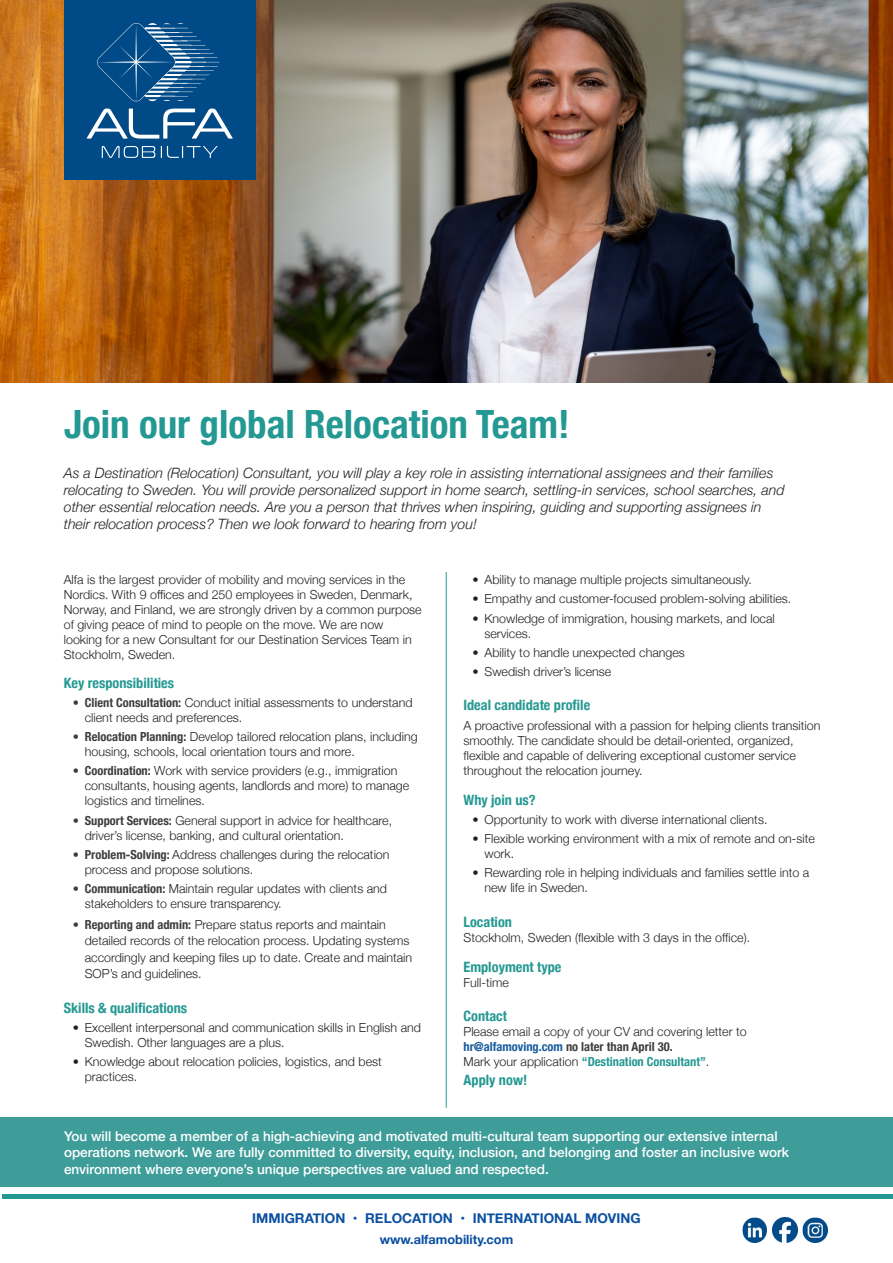
<style>
.page{position:relative;width:893px;height:1263px;background:#fff}
.page>*{position:absolute;margin:0;border:0;box-sizing:border-box;transform-origin:0 0}
.t1{font:700 condensed 39px "Helvetica Neue";color:#249892}
.t2{font:italic 300 14.25px/17.1px "Helvetica Neue";color:#231f20}
.t3{font:700 condensed 14.25px "Helvetica Neue";color:#249892}
.t4{font:500 13.5px/16.5px "Helvetica Neue";color:#fff}
.t5{font:700 13.5px "Helvetica Neue";color:#0a4fa2}
.t6{font:700 12.75px "Helvetica Neue";color:#0a4fa2}
.t7{font:300 12.45px/15px "Helvetica Neue";color:#231f20}
.t8{font:700 condensed 12.45px "Helvetica Neue";color:#249892}
.t9{font:700 condensed 12.45px "Helvetica Neue";color:#3e3e3f}
.s1{font-weight:700;font-stretch:condensed;color:#3e3e3f}
.s2{color:#175d9e}
.s3{font-weight:300;font-stretch:normal;color:#231f20}
</style>
<div class="page">
<img style="left:0;top:0;width:893px;height:383px">
<hr style="left:446px;top:572px;width:1px;height:536px;background:#249892">
<div style="left:64px;top:0;width:191px;height:179px;background:#004b87"></div>
<svg style="left:102px;top:146px;width:53px;height:12px"></svg>
<svg style="left:161px;top:146px;width:57px;height:12px"></svg>
<svg style="left:87px;top:109px;width:146px;height:30px"></svg>
<svg style="left:97px;top:23px;width:123px;height:79px"></svg>
<img style="left:772px;top:1217px;width:25px;height:25px">
<img style="left:803px;top:1217px;width:25px;height:25px">
<img style="left:742px;top:1217px;width:25px;height:25px">
<hr style="left:2px;top:1194px;width:891px;height:4px;background:#249892">
<div style="left:0;top:1117px;width:893px;height:69px;background:#3e9d99"></div>
<p class="t1" style="left:64px;top:391px;width:507px">Join our global Relocation Team!</p>
<p class="t2" style="left:64px;top:464px;width:722px">As a Destination (Relocation) Consultant, you will play a key role in assisting international assignees and their families relocating to Sweden. You will provide personalized support in home search, settling-in services, school searches, and other essential relocation needs. Are you a person that thrives when inspiring, guiding and supporting assignees in their relocation process? Then we look forward to hearing from you!</p>
<p class="t7" style="left:64px;top:571px;width:359px">Alfa is the largest provider of mobility and moving services in the Nordics. With 9 offices and 250 employees in Sweden, Denmark, Norway, and Finland, we are strongly driven by a common purpose of giving peace of mind to people on the move. We are now looking for a new Consultant for our Destination Services Team in Stockholm, Sweden.</p>
<p class="t3" style="left:64px;top:671px;width:112px">Key responsibilities</p>
<p class="t7" style="left:85px;top:694px;width:329px;text-indent:-12px"><span class="s1">• Client Consultation:</span> Conduct initial assessments to understand client needs and preferences.</p>
<p class="t7" style="left:85px;top:728px;width:334px;text-indent:-12px"><span class="s1">• Relocation Planning:</span> Develop tailored relocation plans, including housing, schools, local orientation tours and more.</p>
<p class="t7" style="left:85px;top:762px;width:326px;text-indent:-12px"><span class="s1">• Coordination:</span> Work with service providers (e.g., immigration consultants, housing agents, landlords and more) to manage logistics and timelines.</p>
<p class="t7" style="left:85px;top:812px;width:309px;text-indent:-12px"><span class="s1">• Support Services:</span> General support in advice for healthcare, driver’s license, banking, and cultural orientation.</p>
<p class="t7" style="left:85px;top:846px;width:306px;text-indent:-12px"><span class="s1">• Problem-Solving:</span> Address challenges during the relocation process and propose solutions.</p>
<p class="t7" style="left:85px;top:880px;width:304px;text-indent:-12px"><span class="s1">• Communication:</span> Maintain regular updates with clients and stakeholders to ensure transparency.</p>
<p class="t7" style="left:85px;top:915px;width:329px;line-height:16.5px;text-indent:-12px"><span class="s1">• Reporting and admin:</span> Prepare status reports and maintain detailed records of the relocation process. Updating systems accordingly and keeping files up to date. Create and maintain SOP’s and guidelines.</p>
<p class="t3" style="left:64px;top:996px;width:125px">Skills &amp; qualifications</p>
<p class="t7" style="left:85px;top:1019px;width:338px;text-indent:-12px">• Excellent interpersonal and communication skills in English and<br>Swedish. Other languages are a plus.</p>
<p class="t7" style="left:85px;top:1053px;width:299px;text-indent:-12px">• Knowledge about relocation policies, logistics, and best practices.</p>
<p class="t7" style="left:472px;top:571px;width:281px">• Ability to manage multiple projects simultaneously.</p>
<p class="t7" style="left:472px;top:590px;width:320px">• Empathy and customer-focused problem-solving abilities.</p>
<p class="t7" style="left:484px;top:610px;width:292px;text-indent:-12px">• Knowledge of immigration, housing markets, and local services.</p>
<p class="t7" style="left:472px;top:644px;width:214px">• Ability to handle unexpected changes</p>
<p class="t7" style="left:472px;top:663px;width:140px">• Swedish driver’s license</p>
<p class="t3" style="left:463px;top:693px;width:128px">Ideal candidate profile</p>
<p class="t7" style="left:463px;top:717px;width:358px">A proactive professional with a passion for helping clients transition smoothly. The candidate should be detail-oriented, organized, flexible and capable of delivering exceptional customer service throughout the relocation journey.</p>
<p class="t3" style="left:463px;top:788px;width:74px">Why join us?</p>
<p class="t7" style="left:472px;top:811px;width:296px">• Opportunity to work with diverse international clients.</p>
<p class="t7" style="left:484px;top:830px;width:332px;text-indent:-12px">• Flexible working environment with a mix of remote and on-site work.</p>
<p class="t7" style="left:484px;top:864px;width:326px;text-indent:-12px">• Rewarding role in helping individuals and families settle into a new life in Sweden.</p>
<p class="t3" style="left:463px;top:910px;width:50px">Location</p>
<p class="t7" style="left:463px;top:929px;width:288px">Stockholm, Sweden (flexible with 3 days in the office).</p>
<p class="t3" style="left:463px;top:955px;width:99px">Employment type</p>
<p class="t7" style="left:463px;top:974px;width:47px">Full-time</p>
<p class="t3" style="left:463px;top:1004px;width:45px">Contact</p>
<p class="t7" style="left:463px;top:1023px;width:285px">Please email a copy of your CV and covering letter to</p>
<p class="t9" style="left:463px;top:1036px;width:211px"><span class="s2">hr@alfamoving.com</span> no later than April 30.</p>
<p class="t8" style="left:463px;top:1051px;width:247px"><span class="s3">Mark your application</span> “Destination Consultant”<span class="s3">.</span></p>
<p class="t3" style="left:463px;top:1068px;width:65px">Apply now!</p>
<p class="t4" style="left:64px;top:1126px;width:727px">You will become a member of a high-achieving and motivated multi-cultural team supporting our extensive internal operations network. We are fully committed to diversity, equity, inclusion, and belonging and foster an inclusive work environment where everyone’s unique perspectives are valued and respected.</p>
<p class="t5" style="left:252px;top:1207px;width:390px">IMMIGRATION • RELOCATION • INTERNATIONAL MOVING</p>
<p class="t6" style="left:380px;top:1229px;width:135px">www.alfamobility.com</p>
</div>
